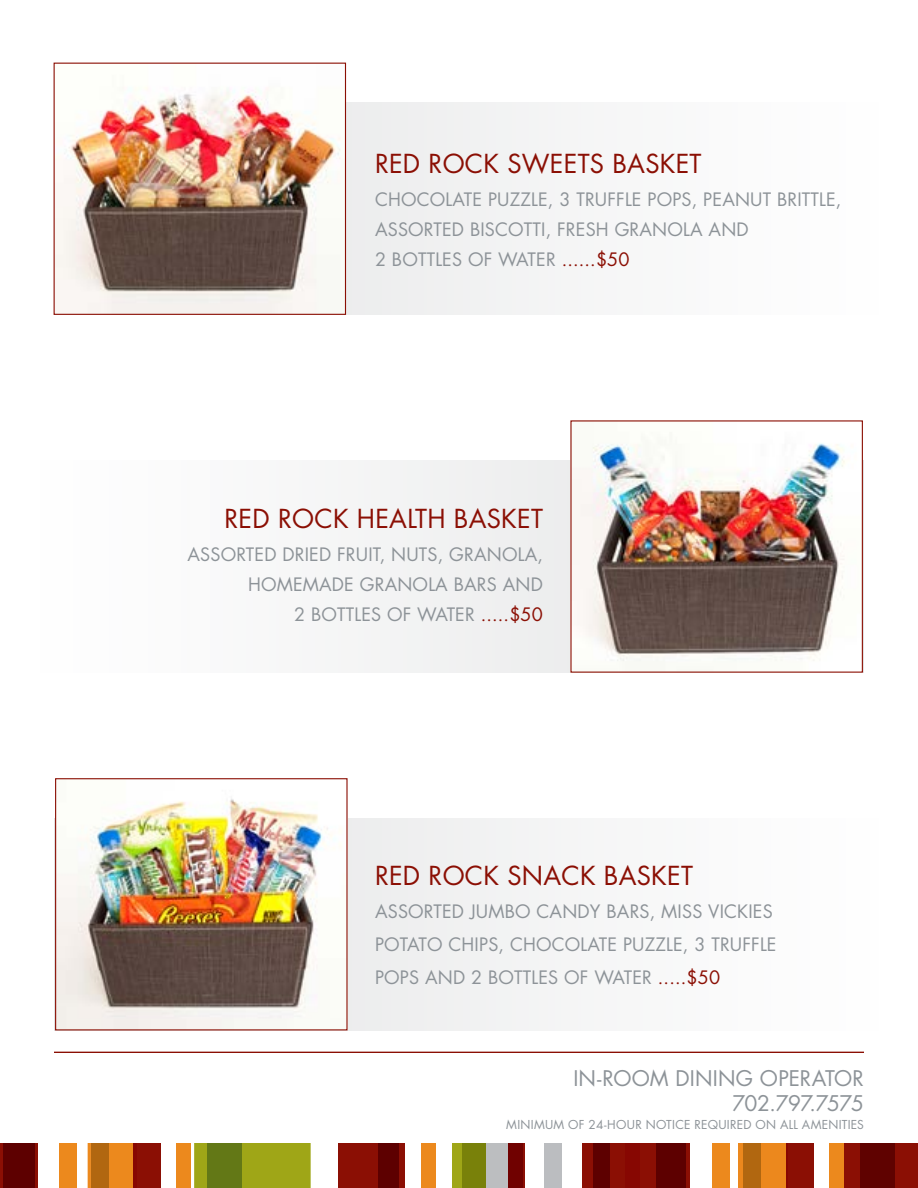
<style>
.page{position:relative;width:918px;height:1188px;background:#fff}
.page>*{position:absolute;margin:0;border:0;box-sizing:border-box;transform-origin:0 0}
.t1{font:25.5px "Futura Std";letter-spacing:.01em;color:#8b0f04}
.t2{font:21px/25.2px "Futura Std";letter-spacing:-.005em;color:#8d9398;text-align:right}
.t3{font:18px/30px "Futura Std";letter-spacing:.01em;color:#8d9398}
.t4{font:12px "Futura Std";letter-spacing:.025em;color:#8d9398}
.s1{color:#8b0f04}
</style>
<div class="page">
<div style="left:338px;top:1143px;width:60px;height:45px;background:#8b0f04"></div>
<div style="left:462px;top:1143px;width:60px;height:45px;background:#bcbec0"></div>
<div style="left:593px;top:1143px;width:93px;height:45px;background:#8b0f04"></div>
<div style="left:739px;top:1143px;width:49px;height:45px;background:#ec881d"></div>
<div style="left:845px;top:1143px;width:73px;height:45px;background:#8b0f04"></div>
<hr style="left:0;top:1143px;width:3px;height:45px;background:#8b0f04">
<svg style="left:88px;top:1143px;width:46px;height:45px"></svg>
<div style="left:194px;top:1143px;width:117px;height:45px;background:#9fa617"></div>
<div style="left:398px;top:1143px;width:7px;height:45px;background:#8b0f04"></div>
<div style="left:378px;top:1143px;width:20px;height:45px;background:#5d0000"></div>
<div style="left:421px;top:1143px;width:14px;height:45px;background:#ec891d"></div>
<div style="left:452px;top:1143px;width:10px;height:45px;background:#9fa617"></div>
<div style="left:462px;top:1143px;width:24px;height:45px;background:#79810a"></div>
<hr style="left:522px;top:1143px;width:3px;height:45px;background:#8b0f04">
<div style="left:508px;top:1143px;width:14px;height:45px;background:#700100"></div>
<div style="left:544px;top:1143px;width:18px;height:45px;background:#bbbdc0"></div>
<div style="left:582px;top:1143px;width:11px;height:45px;background:#8b0f04"></div>
<div style="left:593px;top:1143px;width:16px;height:45px;background:#5d0000"></div>
<div style="left:625px;top:1143px;width:14px;height:45px;background:#870702"></div>
<hr style="left:686px;top:1143px;width:4px;height:45px;background:#8b0f04">
<div style="left:656px;top:1143px;width:30px;height:45px;background:#5d0000"></div>
<div style="left:712px;top:1143px;width:17px;height:45px;background:#ec891d"></div>
<div style="left:744px;top:1143px;width:17px;height:45px;background:#b16710"></div>
<div style="left:788px;top:1143px;width:25px;height:45px;background:#8b0f04"></div>
<hr style="left:786px;top:1143px;width:2px;height:45px;background:#870702">
<div style="left:829px;top:1143px;width:14px;height:45px;background:#ec891d"></div>
<div style="left:860px;top:1143px;width:34px;height:45px;background:#5f0200"></div>
<hr style="left:35px;top:1143px;width:2px;height:45px;background:#8b0f04">
<div style="left:3px;top:1143px;width:32px;height:45px;background:#5d0000"></div>
<div style="left:59px;top:1143px;width:18px;height:45px;background:#ec891d"></div>
<div style="left:91px;top:1143px;width:18px;height:45px;background:#b16710"></div>
<div style="left:137px;top:1143px;width:24px;height:45px;background:#8b0f04"></div>
<hr style="left:134px;top:1143px;width:3px;height:45px;background:#870702">
<div style="left:176px;top:1143px;width:15px;height:45px;background:#ec891d"></div>
<div style="left:207px;top:1143px;width:34px;height:45px;background:#637816"></div>
<div style="left:54px;top:103px;width:834px;height:212px;background:#f7f7f6"></div>
<img style="left:71px;top:87px;width:264px;height:214px">
<div style="left:54px;top:63px;width:292px;height:252px;border:1px solid #8b0f04"></div>
<div style="left:54px;top:818px;width:834px;height:212px;background:#f7f7f7"></div>
<img style="left:57px;top:798px;width:265px;height:230px">
<div style="left:55px;top:778px;width:293px;height:252px;border:1px solid #8b0f04"></div>
<div style="left:30px;top:460px;width:834px;height:213px;background:#f7f7f7"></div>
<img style="left:592px;top:432px;width:252px;height:223px">
<hr style="left:54px;top:1052px;width:810px;height:1px;background:#8b0f04">
<h1 class="t1" style="left:375px;top:147px;width:328px">RED ROCK SWEETS BASKET</h1>
<p class="t3" style="left:375px;top:184px;width:468px">CHOCOLATE PUZZLE, 3 TRUFFLE POPS, PEANUT BRITTLE,<br>ASSORTED BISCOTTI, FRESH GRANOLA AND<br>2 BOTTLES OF WATER <span class="s1">......$50</span></p>
<h1 class="t1" style="left:225px;top:502px;width:320px">RED ROCK HEALTH BASKET</h1>
<p class="t3" style="left:187px;top:539px;width:357px;text-align:right">ASSORTED DRIED FRUIT, NUTS, GRANOLA,<br>HOMEMADE GRANOLA BARS AND<br>2 BOTTLES OF WATER <span class="s1">.....$50</span></p>
<h1 class="t1" style="left:375px;top:860px;width:320px">RED ROCK SNACK BASKET</h1>
<p class="t3" style="left:375px;top:895px;width:403px;line-height:33px">ASSORTED JUMBO CANDY BARS, MISS VICKIES<br>POTATO CHIPS, CHOCOLATE PUZZLE, 3 TRUFFLE<br>POPS AND 2 BOTTLES OF WATER <span class="s1">.....$50</span></p>
<p class="t2" style="left:573px;top:1066px;width:292px">IN-ROOM DINING OPERATOR<br>702.797.7575</p>
<p class="t4" style="left:506px;top:1117px;width:359px">MINIMUM OF 24-HOUR NOTICE REQUIRED ON ALL AMENITIES</p>
</div>
